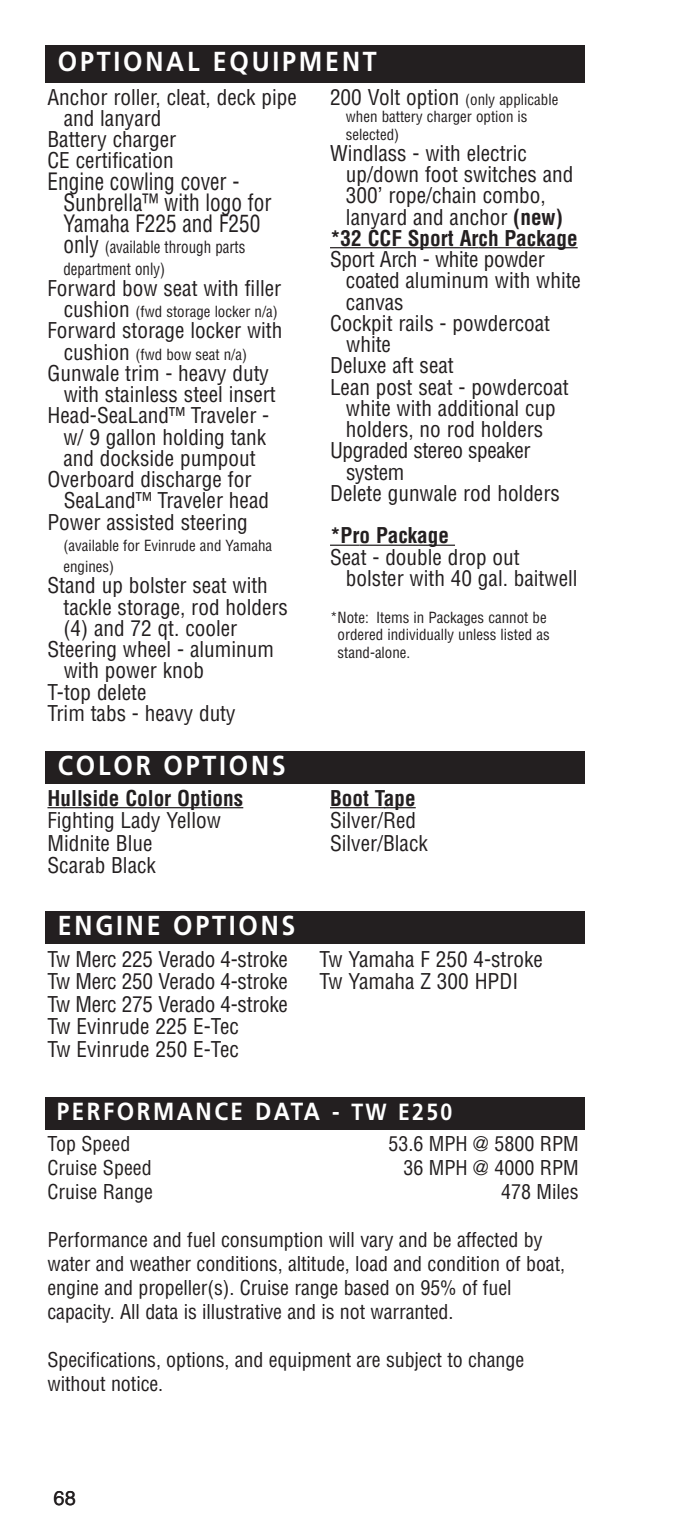
<style>
.page{position:relative;width:675px;height:1530px;background:#fff}
.page>*{position:absolute;margin:0;border:0;box-sizing:border-box;transform-origin:0 0}
.t1{font:700 27.5px "Frutiger";letter-spacing:.11em;color:#fff;scale:.91 1}
.t2{font:700 24.75px "Frutiger";letter-spacing:.11em;color:#fff;scale:.91 1}
.t3{font:condensed 23.5px/21.2px "Helvetica";color:#231f20;scale:.91 1}
.t4{font:condensed 21.25px/22.5px "Helvetica";color:#231f20}
.t5{font:700 condensed 21.25px "Helvetica";color:#231f20}
.t6{font:condensed 21.25px "Helvetica";letter-spacing:-.02em;color:#231f20}
.t7{font:condensed 20px/24px "Helvetica";letter-spacing:-.005em;color:#231f20}
.t8{font:20px "Helvetica";color:#231f20}
.t9{font:condensed 16.5px/21.2px "Helvetica";color:#231f20;scale:.91 1}
.t10{font:condensed 15px/17.5px "Helvetica";color:#231f20}
.s1{font-size:23.5px}
.s2{font-size:21.25px}
.s3{font-weight:700}
</style>
<div class="page">
<hr style="left:330px;top:247px;width:118px;height:1px;background:#231f20">
<hr style="left:448px;top:247px;width:31px;height:1px;background:#231f20">
<hr style="left:479px;top:247px;width:99px;height:1px;background:#231f20">
<hr style="left:330px;top:545px;width:30px;height:1px;background:#231f20">
<hr style="left:360px;top:545px;width:95px;height:1px;background:#231f20">
<div style="left:45px;top:912px;width:540px;height:32px;background:#231f20"></div>
<div style="left:45px;top:1097px;width:540px;height:33px;background:#231f20"></div>
<div style="left:45px;top:45px;width:540px;height:38px;background:#231f20"></div>
<div style="left:45px;top:751px;width:540px;height:32px;background:#231f20"></div>
<hr style="left:48px;top:807px;width:195px;height:1px;background:#231f20">
<hr style="left:330px;top:807px;width:55px;height:1px;background:#231f20">
<hr style="left:384px;top:807px;width:32px;height:1px;background:#231f20">
<p class="t1" style="left:58px;top:51px;width:352px">OPTIONAL EQUIPMENT</p>
<p class="t4" style="left:48px;top:87px;width:251px">Anchor roller, cleat, deck pipe</p>
<p class="t4" style="left:64px;top:109px;width:99px">and lanyard</p>
<p class="t4" style="left:48px;top:130px;width:130px">Battery charger</p>
<p class="t4" style="left:48px;top:151px;width:128px">CE certification</p>
<p class="t3" style="left:63px;top:172px;width:230px;text-indent:-16px">Engine cowling cover -<br>Sunbrella™ with logo for<br>Yamaha F225 and F250</p>
<p class="t9" style="left:63px;top:238px;width:201px"><span class="s1">only</span> (available through parts department only)</p>
<p class="t4" style="left:48px;top:279px;width:235px">Forward bow seat with filler</p>
<p class="t10" style="left:64px;top:304px;width:216px"><span class="s2">cushion</span> (fwd storage locker n/a)</p>
<p class="t4" style="left:48px;top:321px;width:236px">Forward storage locker with</p>
<p class="t10" style="left:64px;top:347px;width:185px"><span class="s2">cushion</span> (fwd bow seat n/a)</p>
<p class="t4" style="left:48px;top:364px;width:223px">Gunwale trim - heavy duty</p>
<p class="t4" style="left:64px;top:385px;width:214px">with stainless steel insert</p>
<p class="t4" style="left:48px;top:406px;width:223px">Head-SeaLand™ Traveler -</p>
<p class="t4" style="left:63px;top:427px;width:204px">w/ 9 gallon holding tank</p>
<p class="t4" style="left:63px;top:449px;width:194px">and dockside pumpout</p>
<p class="t4" style="left:48px;top:470px;width:205px">Overboard discharge for</p>
<p class="t4" style="left:64px;top:491px;width:207px">SeaLand™ Traveler head</p>
<p class="t4" style="left:48px;top:512px;width:202px">Power assisted steering</p>
<p class="t10" style="left:63px;top:536px;width:210px;line-height:21.2px">(available for Evinrude and Yamaha engines)</p>
<p class="t4" style="left:48px;top:576px;width:222px">Stand up bolster seat with</p>
<p class="t4" style="left:63px;top:597px;width:226px">tackle storage, rod holders</p>
<p class="t4" style="left:63px;top:619px;width:175px">(4) and 72 qt. cooler</p>
<p class="t4" style="left:48px;top:640px;width:228px">Steering wheel - aluminum</p>
<p class="t4" style="left:64px;top:661px;width:142px">with power knob</p>
<p class="t4" style="left:48px;top:682px;width:101px">T-top delete</p>
<p class="t4" style="left:48px;top:704px;width:190px">Trim tabs - heavy duty</p>
<p class="t1" style="left:58px;top:754px;width:252px">COLOR OPTIONS</p>
<p class="t5" style="left:48px;top:790px;width:197px">Hullside Color Options</p>
<p class="t4" style="left:48px;top:811px;width:175px">Fighting Lady Yellow<br>Midnite Blue<br>Scarab Black</p>
<p class="t10" style="left:346px;top:92px;width:214px;text-indent:-16px"><span class="s2">200 Volt option</span> (only applicable when battery charger option is selected)</p>
<p class="t4" style="left:330px;top:144px;width:198px">Windlass - with electric</p>
<p class="t4" style="left:346px;top:165px;width:229px">up/down foot switches and</p>
<p class="t4" style="left:346px;top:186px;width:201px">300’ rope/chain combo,</p>
<p class="t4" style="left:346px;top:207px;width:218px">lanyard and anchor <span class="s3">(new)</span></p>
<p class="t5" style="left:330px;top:230px;width:249px">*32 CCF Sport Arch Package</p>
<p class="t4" style="left:330px;top:250px;width:216px">Sport Arch - white powder</p>
<p class="t4" style="left:346px;top:271px;width:237px">coated aluminum with white</p>
<p class="t4" style="left:346px;top:292px;width:59px">canvas</p>
<p class="t4" style="left:330px;top:314px;width:222px">Cockpit rails - powdercoat</p>
<p class="t4" style="left:346px;top:335px;width:46px">white</p>
<p class="t4" style="left:330px;top:356px;width:125px">Deluxe aft seat</p>
<p class="t4" style="left:330px;top:377px;width:240px">Lean post seat - powdercoat</p>
<p class="t4" style="left:346px;top:399px;width:211px">white with additional cup</p>
<p class="t4" style="left:346px;top:420px;width:199px">holders, no rod holders</p>
<p class="t6" style="left:330px;top:442px;width:202px">Upgraded stereo speaker</p>
<p class="t4" style="left:346px;top:462px;width:60px">system</p>
<p class="t4" style="left:330px;top:484px;width:231px">Delete gunwale rod holders</p>
<p class="t5" style="left:330px;top:527px;width:121px">*Pro Package</p>
<p class="t4" style="left:346px;top:548px;width:233px;line-height:21.2px;text-indent:-16px">Seat - double drop out bolster with 40 gal. baitwell</p>
<p class="t10" style="left:338px;top:610px;width:214px;text-indent:-8px">*Note: Items in Packages cannot be ordered individually unless listed as stand-alone.</p>
<p class="t5" style="left:330px;top:790px;width:87px">Boot Tape</p>
<p class="t4" style="left:330px;top:811px;width:99px">Silver/Red<br>Silver/Black</p>
<p class="t1" style="left:58px;top:915px;width:263px">ENGINE OPTIONS</p>
<p class="t4" style="left:48px;top:950px;width:242px">Tw Merc 225 Verado 4-stroke<br>Tw Merc 250 Verado 4-stroke<br>Tw Merc 275 Verado 4-stroke<br>Tw Evinrude 225 E-Tec<br>Tw Evinrude 250 E-Tec</p>
<p class="t4" style="left:320px;top:950px;width:225px">Tw Yamaha F 250 4-stroke<br>Tw Yamaha Z 300 HPDI</p>
<p class="t2" style="left:57px;top:1102px;width:436px">PERFORMANCE DATA - <span class="s1">TW E250</span></p>
<p class="t7" style="left:48px;top:1133px;width:84px">Top Speed</p>
<p class="t7" style="left:388px;top:1133px;width:192px">53.6 MPH @ 5800 RPM</p>
<p class="t7" style="left:48px;top:1157px;width:106px">Cruise Speed</p>
<p class="t7" style="left:403px;top:1157px;width:177px">36 MPH @ 4000 RPM</p>
<p class="t7" style="left:48px;top:1181px;width:107px">Cruise Range</p>
<p class="t7" style="left:501px;top:1181px;width:79px">478 Miles</p>
<p class="t7" style="left:48px;top:1229px;width:519px">Performance and fuel consumption will vary and be affected by water and weather conditions, altitude, load and condition of boat, engine and propeller(s). Cruise range based on 95% of fuel capacity. All data is illustrative and is not warranted.</p>
<p class="t7" style="left:48px;top:1349px;width:478px">Specifications, options, and equipment are subject to change without notice.</p>
<p class="t8" style="left:54px;top:1490px;width:24px">68</p>
</div>
